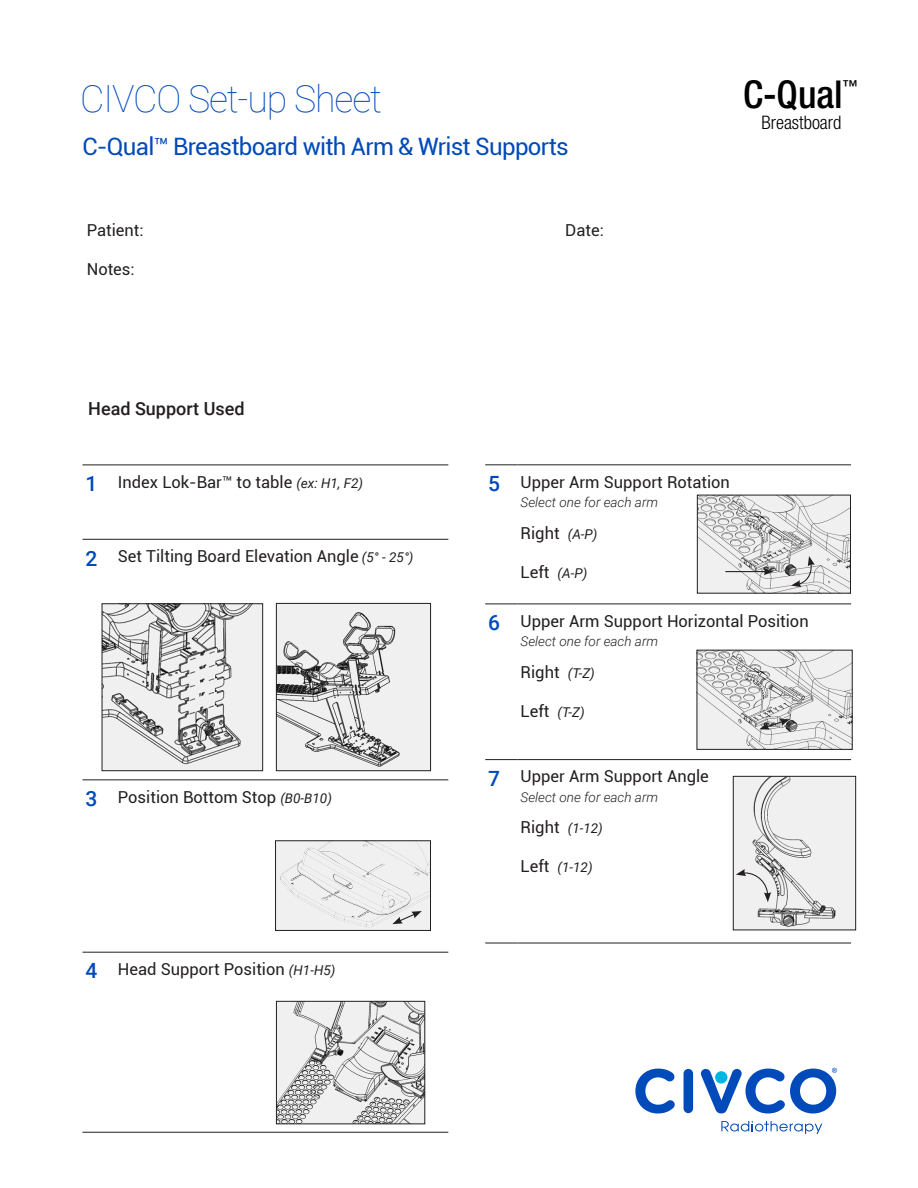
<style>
.page{position:relative;width:918px;height:1188px;background:#fff}
.page>*{position:absolute;margin:0;border:0;box-sizing:border-box;transform-origin:0 0}
.t1{font:500 condensed 38.4px "Helvetica Neue";color:#000001}
.t2{font:100 37.5px "Roboto";letter-spacing:-.03em;color:#004aba}
.t3{font:24px "Roboto";letter-spacing:-.03em;color:#004aba}
.t4{font:500 21px "Roboto";color:#004aba}
.t5{font:300 condensed 18.6px "Helvetica Neue";color:#000001}
.t6{font:500 18px "Roboto";color:#231f20}
.t7{font:16.5px "Roboto";color:#231f20}
.t8{font:500 condensed 15.15px "Helvetica Neue";color:#000001}
.t9{font:italic 300 13.5px "Roboto";color:#231f20}
.t10{font:italic 13.5px "Roboto";color:#231f20}
.s1{font-style:italic;font-size:13.5px}
.s2{font-style:normal;font-size:16.5px}
</style>
<div class="page">
<svg style="left:635px;top:1069px;width:40px;height:44px"></svg>
<div style="left:684px;top:1069px;width:9px;height:44px;background:#004aba;border-radius:5px"></div>
<svg style="left:721px;top:1121px;width:101px;height:13px"></svg>
<svg style="left:701px;top:1068px;width:136px;height:45px"></svg>
<hr style="left:82px;top:465px;width:33px;height:1px;background:#231f20">
<hr style="left:115px;top:465px;width:333px;height:1px;background:#231f20">
<hr style="left:82px;top:539px;width:33px;height:1px;background:#231f20">
<hr style="left:115px;top:539px;width:333px;height:1px;background:#231f20">
<hr style="left:82px;top:780px;width:33px;height:1px;background:#231f20">
<hr style="left:115px;top:780px;width:333px;height:1px;background:#231f20">
<hr style="left:82px;top:952px;width:33px;height:1px;background:#231f20">
<hr style="left:115px;top:952px;width:333px;height:1px;background:#231f20">
<hr style="left:82px;top:1132px;width:33px;height:1px;background:#231f20">
<hr style="left:115px;top:1132px;width:333px;height:1px;background:#231f20">
<hr style="left:485px;top:465px;width:33px;height:1px;background:#231f20">
<hr style="left:518px;top:465px;width:333px;height:1px;background:#231f20">
<hr style="left:485px;top:604px;width:33px;height:1px;background:#231f20">
<hr style="left:518px;top:604px;width:333px;height:1px;background:#231f20">
<hr style="left:485px;top:759px;width:33px;height:1px;background:#231f20">
<hr style="left:518px;top:759px;width:333px;height:1px;background:#231f20">
<hr style="left:485px;top:943px;width:33px;height:1px;background:#231f20">
<hr style="left:518px;top:943px;width:333px;height:1px;background:#231f20">
<img style="left:277px;top:842px;width:152px;height:86px">
<svg style="left:392px;top:911px;width:30px;height:13px"></svg>
<div style="left:275px;top:840px;width:156px;height:91px;border:1px solid #231f20"></div>
<img style="left:735px;top:778px;width:119px;height:150px">
<div style="left:733px;top:776px;width:123px;height:154px;border:1px solid #231f20"></div>
<svg style="left:736px;top:869px;width:35px;height:33px"></svg>
<img style="left:278px;top:1003px;width:145px;height:119px">
<div style="left:276px;top:1001px;width:149px;height:123px;border:1px solid #231f20"></div>
<img style="left:104px;top:605px;width:157px;height:164px">
<div style="left:102px;top:603px;width:161px;height:168px;border:1px solid #231f20"></div>
<img style="left:278px;top:605px;width:151px;height:164px">
<div style="left:276px;top:603px;width:155px;height:168px;border:1px solid #231f20"></div>
<img style="left:699px;top:497px;width:150px;height:95px">
<div style="left:697px;top:495px;width:154px;height:99px;border:1px solid #231f20"></div>
<hr style="left:725px;top:571px;width:41px;height:1px;background:#231f20">
<svg style="left:764px;top:568px;width:10px;height:7px"></svg>
<svg style="left:791px;top:556px;width:24px;height:31px"></svg>
<img style="left:699px;top:652px;width:152px;height:96px">
<div style="left:697px;top:650px;width:156px;height:100px;border:1px solid #231f20"></div>
<svg style="left:759px;top:719px;width:31px;height:11px"></svg>
<p class="t2" style="left:80px;top:72px;width:303px">CIVCO Set-up Sheet</p>
<p class="t3" style="left:82px;top:130px;width:488px">C-Qual™ Breastboard with Arm &amp; Wrist Supports</p>
<p class="t7" style="left:87px;top:218px;width:58px">Patient:</p>
<p class="t7" style="left:565px;top:218px;width:40px">Date:</p>
<p class="t7" style="left:87px;top:258px;width:49px">Notes:</p>
<p class="t6" style="left:88px;top:396px;width:158px">Head Support Used</p>
<p class="t1" style="left:743px;top:71px;width:101px">C-Qual</p>
<p class="t8" style="left:843px;top:77px;width:17px">™</p>
<p class="t5" style="left:762px;top:111px;width:81px">Breastboard</p>
<p class="t4" style="left:86px;top:469px;width:13px">1</p>
<p class="t7" style="left:118px;top:470px;width:247px">Index Lok-Bar™ to table <span class="s1">(ex: H1, F2)</span></p>
<p class="t4" style="left:86px;top:543px;width:13px">2</p>
<p class="t7" style="left:118px;top:545px;width:297px">Set Tilting Board Elevation Angle <span class="s1">(5° - 25°)</span></p>
<p class="t4" style="left:86px;top:784px;width:13px">3</p>
<p class="t7" style="left:118px;top:785px;width:216px">Position Bottom Stop <span class="s1">(B0-B10)</span></p>
<p class="t4" style="left:86px;top:956px;width:13px">4</p>
<p class="t7" style="left:118px;top:958px;width:219px">Head Support Position <span class="s1">(H1-H5)</span></p>
<p class="t4" style="left:488px;top:469px;width:13px">5</p>
<p class="t7" style="left:521px;top:470px;width:211px">Upper Arm Support Rotation</p>
<p class="t9" style="left:521px;top:493px;width:139px">Select one for each arm</p>
<p class="t7" style="left:521px;top:521px;width:78px">Right <span class="s1">(A-P)</span></p>
<p class="t10" style="left:521px;top:563px;width:68px"><span class="s2">Left</span> (A-P)</p>
<p class="t4" style="left:488px;top:608px;width:13px">6</p>
<p class="t7" style="left:521px;top:609px;width:290px">Upper Arm Support Horizontal Position</p>
<p class="t9" style="left:521px;top:632px;width:139px">Select one for each arm</p>
<p class="t7" style="left:521px;top:660px;width:76px">Right <span class="s1">(T-Z)</span></p>
<p class="t10" style="left:521px;top:703px;width:65px"><span class="s2">Left</span> (T-Z)</p>
<p class="t4" style="left:488px;top:764px;width:13px">7</p>
<p class="t7" style="left:521px;top:765px;width:190px">Upper Arm Support Angle</p>
<p class="t9" style="left:521px;top:788px;width:139px">Select one for each arm</p>
<p class="t10" style="left:521px;top:819px;width:84px"><span class="s2">Right</span> (1-12)</p>
<p class="t10" style="left:521px;top:858px;width:73px"><span class="s2">Left</span> (1-12)</p>
</div>
